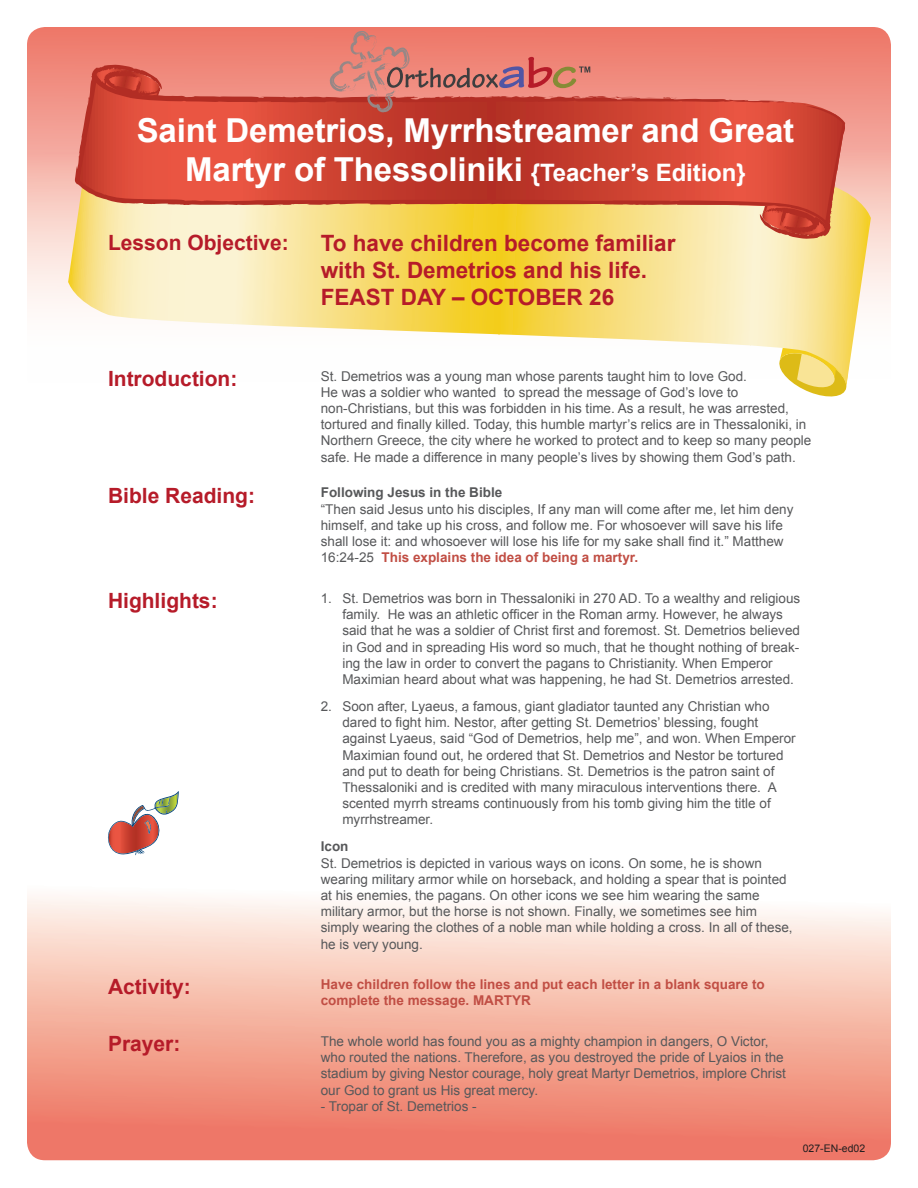
<style>
.page{position:relative;width:918px;height:1188px;background:#fff}
.page>*{position:absolute;margin:0;border:0;box-sizing:border-box;transform-origin:0 0}
.t1{font:700 33px/39.6px "Arial";letter-spacing:-.005em;color:#fff;text-align:center}
.t2{font:700 22.5px/27px "Arial";color:#b61b29}
.t3{font:700 21px "Arial";color:#b61b29}
.t4{font:13.5px/16.2px "Arial";color:#57585a}
.t5{font:700 13.5px/16.2px "Arial";color:#c14e44}
.t6{font:10.5px "Arial";color:#231f20}
.s1{font-size:24px}
.s2{font-weight:700}
.s3{font-weight:700;color:#c14e44}
</style>
<div class="page">
<div style="left:27px;top:27px;width:864px;height:372px;background:linear-gradient(to bottom,#ee7a6a,#fff);border-radius:18px"></div>
<div style="left:27px;top:847px;width:864px;height:313px;background:linear-gradient(to bottom,#fff,#ed6e57);border-radius:18px"></div>
<svg style="left:778px;top:386px;width:77px;height:13px"></svg>
<svg style="left:68px;top:114px;width:803px;height:272px"></svg>
<svg style="left:760px;top:229px;width:76px;height:10px"></svg>
<svg style="left:75px;top:75px;width:775px;height:154px;background:#da674a"></svg>
<svg style="left:789px;top:102px;width:20px;height:3px"></svg>
<svg style="left:610px;top:96px;width:9px;height:2px"></svg>
<svg style="left:78px;top:47px;width:84px;height:168px;background:#db604c"></svg>
<svg style="left:107px;top:791px;width:72px;height:64px"></svg>
<svg style="left:330px;top:31px;width:260px;height:82px;background:#d67065"></svg>
<p class="t1" style="left:137px;top:111px;width:659px">Saint Demetrios, Myrrhstreamer and Great<br>Martyr of Thessoliniki <span class="s1">{Teacher’s Edition}</span></p>
<p class="t3" style="left:108px;top:229px;width:182px">Lesson Objective:</p>
<p class="t2" style="left:321px;top:231px;width:356px">To have children become familiar with St. Demetrios and his life.<br>FEAST DAY – OCTOBER 26</p>
<p class="t3" style="left:108px;top:365px;width:131px">Introduction:</p>
<p class="t4" style="left:321px;top:368px;width:492px">St. Demetrios was a young man whose parents taught him to love God.<br>He was a soldier who wanted to spread the message of God’s love to non-Christians, but this was forbidden in his time. As a result, he was arrested, tortured and finally killed. Today, this humble martyr’s relics are in Thessaloniki, in Northern Greece, the city where he worked to protect and to keep so many people safe. He made a difference in many people’s lives by showing them God’s path.</p>
<p class="t3" style="left:108px;top:482px;width:149px">Bible Reading:</p>
<p class="t3" style="left:108px;top:587px;width:111px">Highlights:</p>
<p class="t4" style="left:321px;top:485px;width:474px"><span class="s2">Following Jesus in the Bible<br></span>“Then said Jesus unto his disciples, If any man will come after me, let him deny himself, and take up his cross, and follow me. For whosoever will save his life shall lose it: and whosoever will lose his life for my sake shall find it.” Matthew 16:24-25 <span class="s3">This explains the idea of being a martyr.</span></p>
<p class="t4" style="left:342px;top:590px;width:459px;text-indent:-22px">1. St. Demetrios was born in Thessaloniki in 270 AD. To a wealthy and religious family. He was an athletic officer in the Roman army. However, he always said that he was a soldier of Christ first and foremost. St. Demetrios believed in God and in spreading His word so much, that he thought nothing of break&shy;ing the law in order to convert the pagans to Christianity. When Emperor Maximian heard about what was happening, he had St. Demetrios arrested.</p>
<p class="t4" style="left:342px;top:698px;width:455px;text-indent:-22px">2. Soon after, Lyaeus, a famous, giant gladiator taunted any Christian who dared to fight him. Nestor, after getting St. Demetrios’ blessing, fought against Lyaeus, said “God of Demetrios, help me”, and won. When Emperor Maximian found out, he ordered that St. Demetrios and Nestor be tortured and put to death for being Christians. St. Demetrios is the patron saint of Thessaloniki and is credited with many miraculous interventions there. A scented myrrh streams continuously from his tomb giving him the title of myrrhstreamer.</p>
<p class="t4" style="left:321px;top:839px;width:473px"><span class="s2">Icon<br></span>St. Demetrios is depicted in various ways on icons. On some, he is shown wearing military armor while on horseback, and holding a spear that is pointed at his enemies, the pagans. On other icons we see him wearing the same military armor, but the horse is not shown. Finally, we sometimes see him simply wearing the clothes of a noble man while holding a cross. In all of these, he is very young.</p>
<p class="t3" style="left:108px;top:973px;width:84px">Activity:</p>
<p class="t5" style="left:321px;top:977px;width:446px">Have children follow the lines and put each letter in a blank square to complete the message. MARTYR</p>
<p class="t3" style="left:108px;top:1030px;width:74px">Prayer:</p>
<p class="t4" style="left:321px;top:1033px;width:467px">The whole world has found you as a mighty champion in dangers, O Victor, who routed the nations. Therefore, as you destroyed the pride of Lyaios in the stadium by giving Nestor courage, holy great Martyr Demetrios, implore Christ our God to grant us His great mercy.</p>
<p class="t4" style="left:321px;top:1098px;width:158px">- Tropar of St. Demetrios -</p>
<p class="t6" style="left:803px;top:1142px;width:64px">027-EN-ed02</p>
</div>
